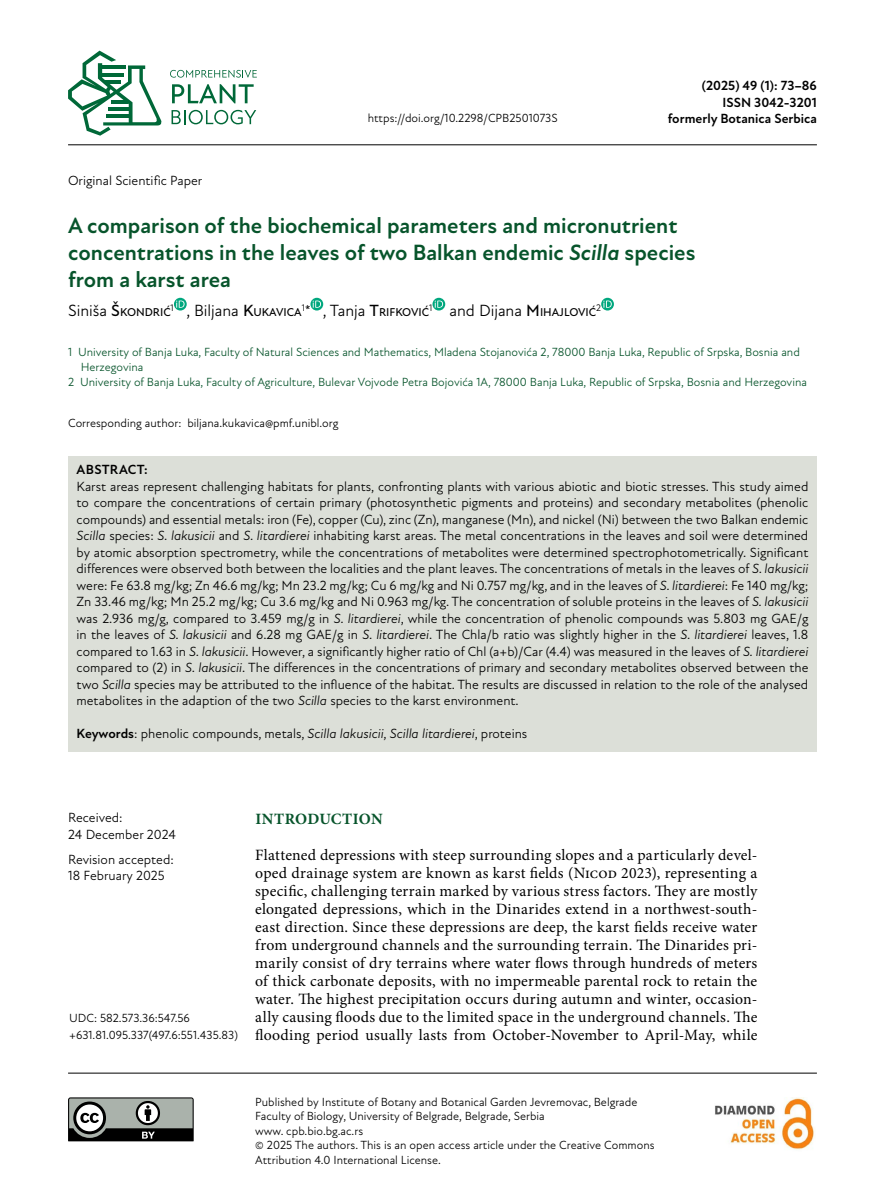
<style>
.page{position:relative;width:885px;height:1191px;background:#fff}
.page>*{position:absolute;margin:0;border:0;box-sizing:border-box;transform-origin:0 0}
.t1{font:700 22.5px/27px "Atten New";color:#07542b}
.t2{font:16.5px "Atten New";color:#000}
.t3{font:15.75px/18px "Minion Pro";letter-spacing:.015em;color:#000;text-align:justify}
.t4{font:700 15.75px "Minion Pro";letter-spacing:.03em;color:#07542b}
.t5{font:13.5px/16.5px "Atten New";color:#000}
.t6{font:700 13.5px/16.2px "Atten New";color:#000;text-align:right}
.t7{font:700 13.5px "Atten New";letter-spacing:.025em;color:#000}
.t8{font:12px/14.4px "Atten New";color:#000}
.t9{font:12px "Atten New";color:#07542b}
.t10{font:500 11.55px "Atten New";color:#000}
.t11{font:9.6px "Atten New";color:#000}
.s1{font-style:italic}
.s2{font-weight:400;font-size:16.5px}
.s3{font-size:16.5px}
.s4{font-weight:500}
.s5{font-weight:500;font-size:11.55px}
.s6{font-weight:700}
</style>
<div class="page">
<hr style="left:68px;top:1072px;width:748px;height:1px;background:#000">
<hr style="left:68px;top:144px;width:748px;height:1px;background:#000">
<div style="left:68px;top:456px;width:748px;height:295px;background:#dcdfd8"></div>
<svg style="left:68px;top:1097px;width:126px;height:45px;background:#767a77"></svg>
<svg style="left:170px;top:70px;width:87px;height:8px"></svg>
<svg style="left:172px;top:84px;width:81px;height:19px"></svg>
<svg style="left:171px;top:110px;width:85px;height:14px"></svg>
<svg style="left:68px;top:51px;width:94px;height:85px"></svg>
<svg style="left:174px;top:298px;width:13px;height:12px"></svg>
<svg style="left:176px;top:300px;width:8px;height:8px"></svg>
<svg style="left:310px;top:298px;width:13px;height:12px"></svg>
<svg style="left:312px;top:300px;width:9px;height:8px"></svg>
<svg style="left:432px;top:298px;width:13px;height:12px"></svg>
<svg style="left:434px;top:300px;width:9px;height:8px"></svg>
<svg style="left:601px;top:298px;width:13px;height:12px"></svg>
<svg style="left:603px;top:300px;width:8px;height:8px"></svg>
<img style="left:715px;top:1097px;width:99px;height:53px">
<p class="t6" style="left:701px;top:78px;width:117px">(2025) 49 (1): 73–86<br>ISSN 3042-3201</p>
<p class="t5" style="left:68px;top:172px;width:136px">Original Scientific Paper</p>
<p class="t8" style="left:368px;top:111px;width:191px">https://doi.org/10.2298/CPB2501073S</p>
<p class="t6" style="left:667px;top:110px;width:151px">formerly Botanica Serbica</p>
<h1 class="t1" style="left:68px;top:212px;width:629px">A comparison of the biochemical parameters and micronutrient concentrations in the leaves of two Balkan endemic <span class="s1">Scilla</span> species from a karst area</h1>
<p class="t10" style="left:68px;top:305px;width:104px"><span class="s2">Siniša</span> <span class="s3">Š</span>KONDRIĆ</p>
<p class="t2" style="left:171px;top:301px;width:132px"><sup>1</sup> , Biljana <span class="s4">K</span><span class="s5">UKAVICA</span></p>
<p class="t10" style="left:301px;top:305px;width:129px"><sup>1</sup><span class="s2">* , Tanja</span> <span class="s3">T</span>RIFKOVIĆ</p>
<p class="t2" style="left:429px;top:301px;width:168px"><sup>1</sup> and Dijana <span class="s4">M</span><span class="s5">IHAJLOVIĆ</span></p>
<p class="t11" style="left:596px;top:302px;width:6px">2</p>
<p class="t9" style="left:68px;top:345px;width:733px">1 University of Banja Luka, Faculty of Natural Sciences and Mathematics, Mladena Stojanovića 2, 78000 Banja Luka, Republic of Srpska, Bosnia and</p>
<p class="t9" style="left:81px;top:360px;width:64px">Herzegovina</p>
<p class="t9" style="left:68px;top:375px;width:740px">2 University of Banja Luka, Faculty of Agriculture, Bulevar Vojvode Petra Bojovića 1A, 78000 Banja Luka, Republic of Srpska, Bosnia and Herzegovina</p>
<p class="t8" style="left:68px;top:416px;width:272px">Corresponding author: biljana.kukavica@pmf.unibl.org</p>
<p class="t7" style="left:77px;top:462px;width:73px">ABSTRACT:</p>
<p class="t5" style="left:77px;top:478px;width:733px;text-align:justify">Karst areas represent challenging habitats for plants, confronting plants with various abiotic and biotic stresses. This study aimed to compare the concentrations of certain primary (photosynthetic pigments and proteins) and secondary metabolites (phenolic compounds) and essential metals: iron (Fe), copper (Cu), zinc (Zn), manganese (Mn), and nickel (Ni) between the two Balkan endemic <span class="s1">Scilla</span> species: <span class="s1">S. lakusicii</span> and <span class="s1">S. litardierei</span> inhabiting karst areas. The metal concentrations in the leaves and soil were determined by atomic absorption spectrometry, while the concentrations of metabolites were determined spectrophotometrically. Significant differences were observed both between the localities and the plant leaves. The concentrations of metals in the leaves of <span class="s1">S. lakusicii </span>were: Fe 63.8 mg/kg; Zn 46.6 mg/kg; Mn 23.2 mg/kg; Cu 6 mg/kg and Ni 0.757 mg/kg, and in the leaves of <span class="s1">S. litardierei</span>: Fe 140 mg/kg; Zn 33.46 mg/kg; Mn 25.2 mg/kg; Cu 3.6 mg/kg and Ni 0.963 mg/kg. The concentration of soluble proteins in the leaves of <span class="s1">S. lakusicii </span>was 2.936 mg/g, compared to 3.459 mg/g in <span class="s1">S. litardierei</span>, while the concentration of phenolic compounds was 5.803 mg GAE/g in the leaves of <span class="s1">S. lakusicii</span> and 6.28 mg GAE/g in <span class="s1">S. litardierei</span>. The Chla/b ratio was slightly higher in the <span class="s1">S. litardierei</span> leaves, 1.8 compared to 1.63 in <span class="s1">S. lakusicii</span>. However, a significantly higher ratio of Chl (a+b)/Car (4.4) was measured in the leaves of <span class="s1">S. litardierei </span>compared to (2) in <span class="s1">S. lakusicii</span>. The differences in the concentrations of primary and secondary metabolites observed between the two <span class="s1">Scilla</span> species may be attributed to the influence of the habitat. The results are discussed in relation to the role of the analysed metabolites in the adaption of the two <span class="s1">Scilla</span> species to the karst environment.</p>
<p class="t5" style="left:77px;top:726px;width:452px"><span class="s6">Keywords</span>: phenolic compounds, metals, <span class="s1">Scilla lakusicii</span>, <span class="s1">Scilla litardierei</span>, proteins</p>
<p class="t5" style="left:68px;top:809px;width:109px">Received:<br>24 December 2024</p>
<p class="t5" style="left:68px;top:851px;width:107px">Revision accepted:<br>18 February 2025</p>
<p class="t8" style="left:69px;top:1010px;width:170px;line-height:16.5px">UDC: 582.573.36:547.56 +631.81.095.337(497.6:551.435.83)</p>
<p class="t4" style="left:255px;top:807px;width:129px">INTRODUCTION</p>
<p class="t3" style="left:255px;top:846px;width:504px">Flattened depressions with steep surrounding slopes and a particularly devel&shy;oped drainage system are known as karst fields (Nicod 2023), representing a specific, challenging terrain marked by various stress factors. They are mostly elongated depressions, which in the Dinarides extend in a northwest-south&shy;east direction. Since these depressions are deep, the karst fields receive water from underground channels and the surrounding terrain. The Dinarides pri&shy;marily consist of dry terrains where water flows through hundreds of meters of thick carbonate deposits, with no impermeable parental rock to retain the water. The highest precipitation occurs during autumn and winter, occasion&shy;ally causing floods due to the limited space in the underground channels. The flooding period usually lasts from October-November to April-May, while</p>
<p class="t8" style="left:255px;top:1095px;width:401px">Published by Institute of Botany and Botanical Garden Jevremovac, Belgrade Faculty of Biology, University of Belgrade, Belgrade, Serbia<br>www. cpb.bio.bg.ac.rs<br>© 2025 The authors. This is an open access article under the Creative Commons Attribution 4.0 International License.</p>
</div>
